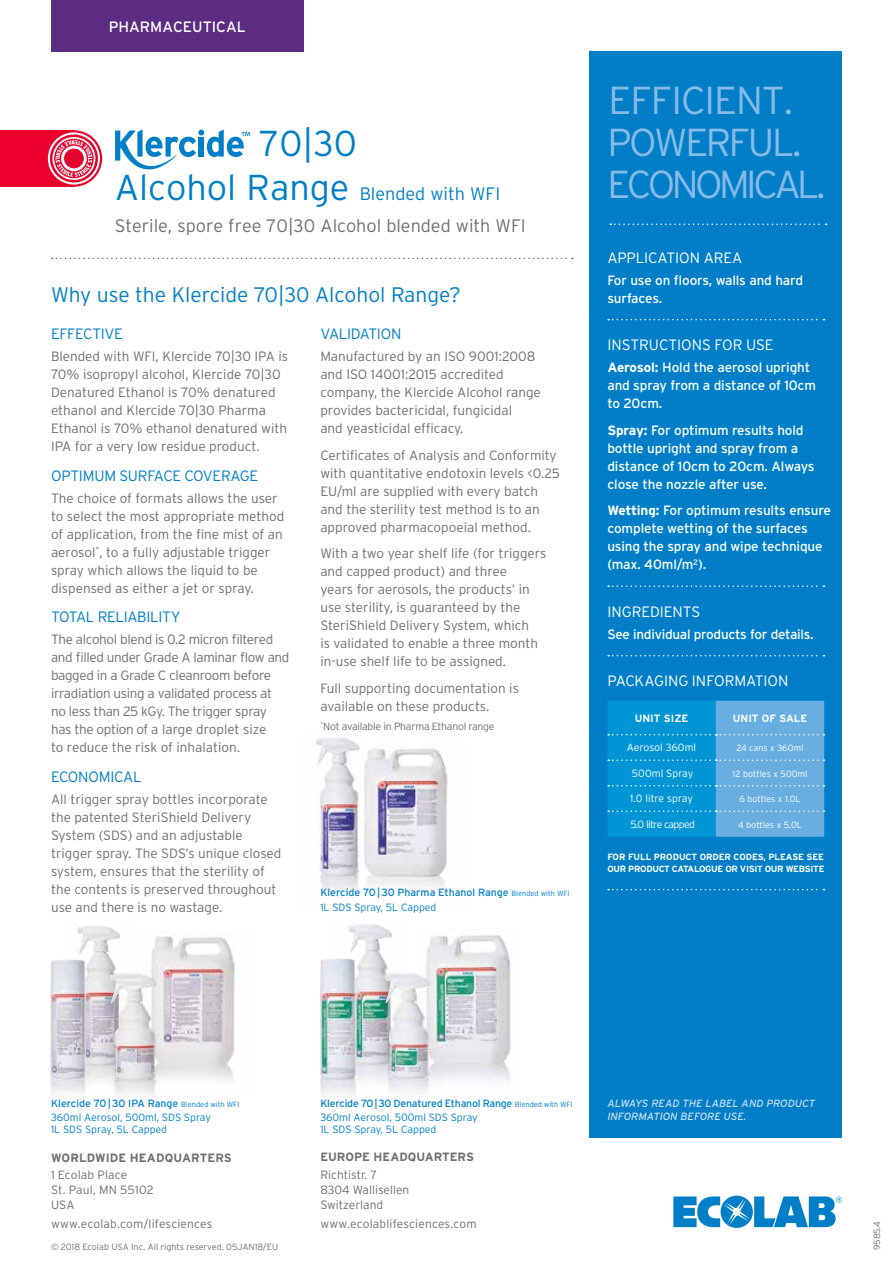
<style>
.page{position:relative;width:893px;height:1263px;background:#fff}
.page>*{position:absolute;margin:0;border:0;box-sizing:border-box;transform-origin:0 0}
.t1{font:300 39px/42px "Interstate";letter-spacing:-.06em;color:#88bbe6}
.t2{font:300 36px "Interstate";color:#007fc8}
.t3{font:300 21px "Interstate";color:#007fc8}
.t4{font:300 18px/32.5px "Interstate";color:#706f6f}
.t5{font:300 15px "Interstate";letter-spacing:-.025em;color:#007fc8}
.t6{font:300 15px "Interstate";letter-spacing:-.005em;color:#fff}
.t7{font:15px "Interstate";color:#fff}
.t8{font:300 13.5px/18px "Interstate";color:#706f6f}
.t9{font:13.5px/18px "Interstate";letter-spacing:-.01em;color:#fff}
.t10{font:300 13.5px/18px "Interstate";letter-spacing:-.025em;color:#706f6f}
.t11{font:300 12px/15px "Interstate";letter-spacing:.005em;color:#706f6f}
.t12{font:700 12px "Interstate";color:#706f6f}
.t13{font:300 10.5px/14.1px "Interstate";color:#007fc8}
.t14{font:10.5px/14.1px "Interstate";letter-spacing:-.02em;color:#007fc8}
.t15{font:10.5px/14.1px "Interstate";color:#007fc8}
.t16{font:italic 10.5px/13.5px "Interstate";color:#c8ddf4}
.t17{font:300 10.5px "Interstate";letter-spacing:-.01em;color:#fff}
.t18{font:300 10.5px "Interstate";letter-spacing:-.025em;color:#706f6f}
.t19{font:700 10.5px "Interstate";color:#fff}
.t20{font:300 10.5px "Interstate";letter-spacing:-.06em;color:#fff}
.t21{font:700 9px/12px "Interstate";letter-spacing:-.035em;color:#fff}
.t22{font:300 9px "Interstate";color:#fff}
.t23{font:300 9px "Interstate";color:#706f6f}
.s1{font-size:36px;color:#007fc8}
.s2{color:#007fc8}
.s3{font-weight:300;font-size:7.5px}
.s4{font-weight:300}
.s5{font-weight:700}
.s6{font-weight:400}
.s7{font-size:7.5px}
</style>
<div class="page">
<div style="left:590px;top:51px;width:252px;height:1087px;background:#007fc8"></div>
<svg style="left:610px;top:223px;width:217px;height:2px"></svg>
<img style="left:77px;top:926px;width:44px;height:155px">
<img style="left:151px;top:936px;width:84px;height:143px">
<img style="left:105px;top:971px;width:54px;height:125px">
<img style="left:110px;top:974px;width:45px;height:105px">
<img style="left:50px;top:1078px;width:36px;height:17px">
<img style="left:50px;top:959px;width:36px;height:119px">
<svg style="left:608px;top:319px;width:216px;height:1px"></svg>
<svg style="left:608px;top:585px;width:216px;height:2px"></svg>
<svg style="left:608px;top:655px;width:216px;height:1px"></svg>
<svg style="left:607px;top:701px;width:217px;height:136px;background:#35a2da"></svg>
<svg style="left:608px;top:889px;width:216px;height:1px"></svg>
<div style="left:51px;top:0;width:252px;height:51px;background:#5b2c82"></div>
<svg style="left:115px;top:129px;width:135px;height:40px"></svg>
<svg style="left:52px;top:258px;width:521px;height:1px"></svg>
<svg style="left:46px;top:130px;width:56px;height:57px"></svg>
<div style="left:0;top:130px;width:74px;height:57px;background:#ea002a"></div>
<svg style="left:48px;top:132px;width:52px;height:53px"></svg>
<svg style="left:50px;top:134px;width:48px;height:48px"></svg>
<svg style="left:52px;top:137px;width:43px;height:43px"></svg>
<svg style="left:54px;top:139px;width:40px;height:39px"></svg>
<div style="left:64px;top:149px;width:20px;height:19px;background:#e4032c;border-radius:50%"></div>
<svg style="left:673px;top:1195px;width:169px;height:33px"></svg>
<img style="left:348px;top:924px;width:44px;height:157px">
<img style="left:426px;top:935px;width:85px;height:146px">
<img style="left:372px;top:969px;width:73px;height:124px">
<img style="left:384px;top:973px;width:45px;height:105px">
<img style="left:320px;top:958px;width:36px;height:117px">
<img style="left:320px;top:1075px;width:37px;height:21px">
<img style="left:316px;top:734px;width:45px;height:160px">
<img style="left:364px;top:748px;width:84px;height:139px">
<p class="t7" style="left:109px;top:18px;width:138px">PHARMACEUTICAL</p>
<h2 class="t2" style="left:259px;top:123px;width:99px">70|30</h2>
<h3 class="t4" style="left:115px;top:177px;width:412px"><span class="s1">Alcohol Range</span> <span class="s2">Blended with WFI<br></span>Sterile, spore free 70|30 Alcohol blended with WFI</h3>
<h3 class="t3" style="left:51px;top:282px;width:412px">Why use the Klercide 70|30 Alcohol Range?</h3>
<p class="t5" style="left:51px;top:325px;width:73px">EFFECTIVE</p>
<p class="t8" style="left:51px;top:347px;width:239px">Blended with WFI, Klercide 70|30 IPA is 70% isopropyl alcohol, Klercide 70|30<br>Denatured Ethanol is 70% denatured ethanol and Klercide 70|30 Pharma Ethanol is 70% ethanol denatured with IPA for a very low residue product.</p>
<p class="t5" style="left:51px;top:467px;width:209px">OPTIMUM SURFACE COVERAGE</p>
<p class="t8" style="left:51px;top:489px;width:235px">The choice of formats allows the user to select the most appropriate method of application, from the fine mist of an aerosol<sup>*</sup>, to a fully adjustable trigger spray which allows the liquid to be dispensed as either a jet or spray.</p>
<p class="t5" style="left:51px;top:608px;width:131px">TOTAL RELIABILITY</p>
<p class="t10" style="left:51px;top:630px;width:240px">The alcohol blend is 0.2 micron filtered and filled under Grade A laminar flow and bagged in a Grade C cleanroom before irradiation using a validated process at no less than 25 kGy. The trigger spray has the option of a large droplet size<br>to reduce the risk of inhalation.</p>
<p class="t5" style="left:51px;top:768px;width:92px">ECONOMICAL</p>
<p class="t8" style="left:51px;top:790px;width:232px">All trigger spray bottles incorporate the patented SteriShield Delivery System (SDS) and an adjustable trigger spray. The SDS’s unique closed system, ensures that the sterility of the contents is preserved throughout use and there is no wastage.</p>
<p class="t5" style="left:320px;top:325px;width:83px">VALIDATION</p>
<p class="t8" style="left:320px;top:347px;width:222px">Manufactured by an ISO 9001:2008 and ISO 14001:2015 accredited company, the Klercide Alcohol range provides bactericidal, fungicidal<br>and yeasticidal efficacy.</p>
<p class="t8" style="left:320px;top:446px;width:241px">Certificates of Analysis and Conformity with quantitative endotoxin levels &lt;0.25<br>EU/ml are supplied with every batch and the sterility test method is to an approved pharmacopoeial method.</p>
<p class="t8" style="left:320px;top:544px;width:228px">With a two year shelf life (for triggers and capped product) and three<br>years for aerosols, the products’ in use sterility, is guaranteed by the SteriShield Delivery System, which<br>is validated to enable a three month in-use shelf life to be assigned.</p>
<p class="t8" style="left:320px;top:679px;width:200px">Full supporting documentation is available on these products.</p>
<p class="t18" style="left:320px;top:720px;width:176px"><sup>*</sup>Not available in Pharma Ethanol range</p>
<p class="t15" style="left:320px;top:886px;width:251px">Klercide 70|30 Pharma Ethanol Range <span class="s3">Blended with WFI<br></span><span class="s4">1L SDS Spray, 5L Capped</span></p>
<h1 class="t1" style="left:607px;top:79px;width:220px">EFFICIENT.<br>POWERFUL.<br>ECONOMICAL.</h1>
<p class="t6" style="left:607px;top:249px;width:137px">APPLICATION AREA</p>
<p class="t9" style="left:607px;top:271px;width:197px">For use on floors, walls and hard surfaces.</p>
<p class="t6" style="left:607px;top:336px;width:168px">INSTRUCTIONS FOR USE</p>
<p class="t9" style="left:607px;top:359px;width:210px"><span class="s5">Aerosol:</span> Hold the aerosol upright and spray from a distance of 10cm to 20cm.</p>
<p class="t9" style="left:607px;top:421px;width:209px"><span class="s5">Spray:</span> For optimum results hold bottle upright and spray from a distance of 10cm to 20cm. Always close the nozzle after use.</p>
<p class="t9" style="left:607px;top:501px;width:225px"><span class="s5">Wetting:</span> For optimum results ensure complete wetting of the surfaces using the spray and wipe technique (max. 40ml/m<sup>2</sup>).</p>
<p class="t6" style="left:607px;top:603px;width:94px">INGREDIENTS</p>
<p class="t9" style="left:607px;top:625px;width:208px">See individual products for details.</p>
<p class="t6" style="left:607px;top:672px;width:183px">PACKAGING INFORMATION</p>
<p class="t19" style="left:635px;top:712px;width:55px">UNIT SIZE</p>
<p class="t19" style="left:733px;top:712px;width:76px">UNIT OF SALE</p>
<p class="t17" style="left:627px;top:741px;width:71px">Aerosol 360ml</p>
<p class="t22" style="left:736px;top:743px;width:68px">24 cans x 360ml</p>
<p class="t17" style="left:632px;top:767px;width:63px">500ml Spray</p>
<p class="t22" style="left:732px;top:768px;width:76px">12 bottles x 500ml</p>
<p class="t17" style="left:630px;top:792px;width:64px">1.0 litre spray</p>
<p class="t22" style="left:739px;top:794px;width:63px">6 bottles x 1.0L</p>
<p class="t20" style="left:630px;top:818px;width:66px">5.0 litre capped</p>
<p class="t22" style="left:738px;top:819px;width:65px">4 bottles x 5.0L</p>
<p class="t21" style="left:607px;top:850px;width:219px">FOR FULL PRODUCT ORDER CODES, PLEASE SEE<br>OUR PRODUCT CATALOGUE OR VISIT OUR WEBSITE</p>
<p class="t13" style="left:51px;top:1096px;width:190px"><span class="s6">Klercide 70|30 IPA Range</span> <span class="s7">Blended with WFI<br></span>360ml Aerosol, 500ml, SDS Spray</p>
<p class="t13" style="left:51px;top:1122px;width:118px">1L SDS Spray, 5L Capped</p>
<p class="t12" style="left:51px;top:1150px;width:182px">WORLDWIDE HEADQUARTERS</p>
<p class="t11" style="left:51px;top:1167px;width:104px">1 Ecolab Place<br>St. Paul, MN 55102<br>USA</p>
<p class="t11" style="left:51px;top:1216px;width:163px">www.ecolab.com/lifesciences</p>
<p class="t23" style="left:51px;top:1242px;width:229px">© 2018 Ecolab USA Inc. All rights reserved. 05JAN18/EU</p>
<p class="t14" style="left:320px;top:1096px;width:254px">Klercide 70|30 Denatured Ethanol Range <span class="s3">Blended with WFI<br></span><span class="s4">360ml Aerosol, 500ml SDS Spray</span></p>
<p class="t13" style="left:320px;top:1122px;width:118px">1L SDS Spray, 5L Capped</p>
<p class="t12" style="left:320px;top:1150px;width:155px">EUROPE HEADQUARTERS</p>
<p class="t11" style="left:320px;top:1167px;width:91px">Richtistr. 7<br>8304 Wallisellen<br>Switzerland</p>
<p class="t11" style="left:320px;top:1216px;width:158px">www.ecolablifesciences.com</p>
<p class="t16" style="left:607px;top:1096px;width:209px">ALWAYS READ THE LABEL AND PRODUCT<br>INFORMATION BEFORE USE.</p>
<p class="t23" style="left:872px;top:1250px;width:31px;rotate:-90deg">9585.4</p>
</div>
